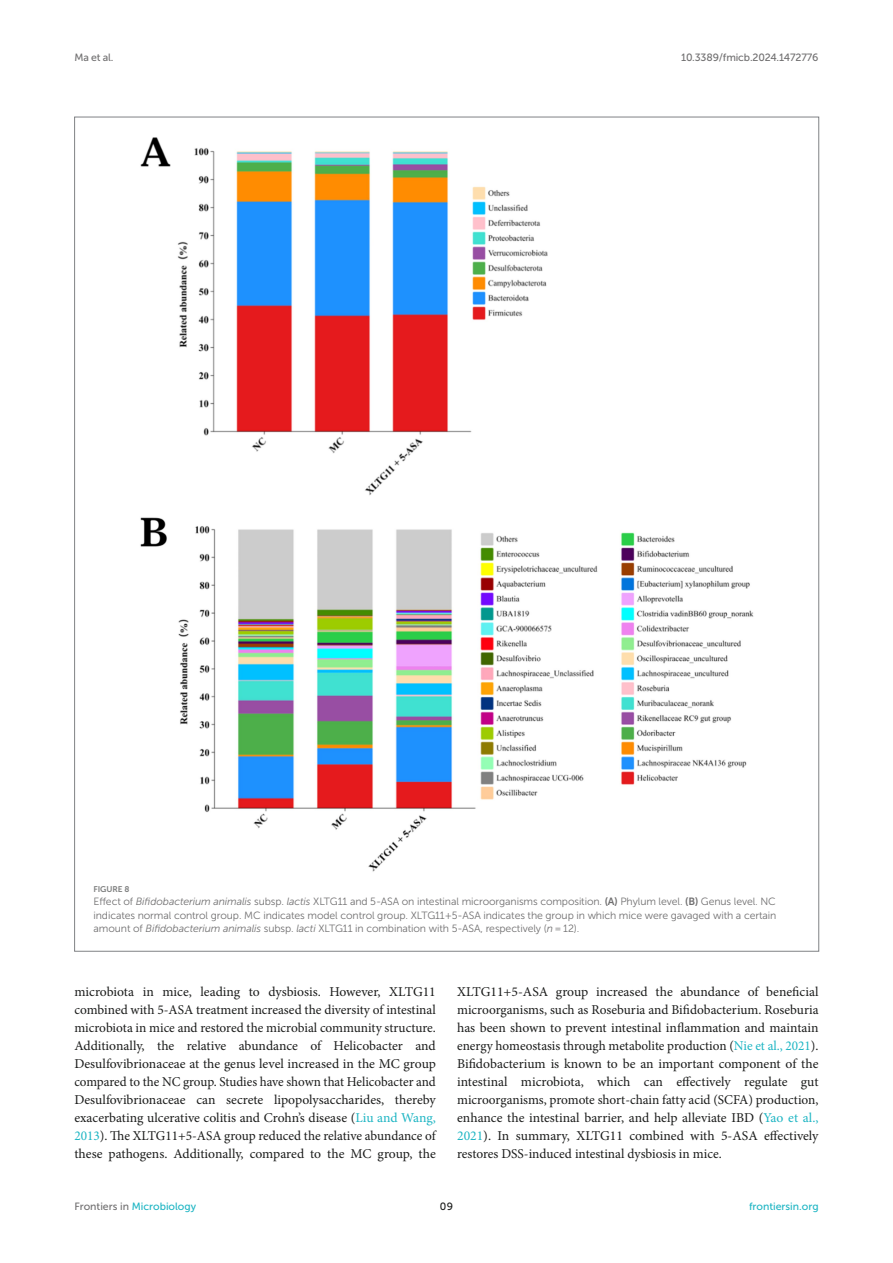
<style>
.page{position:relative;width:893px;height:1263px;background:#fff}
.page>*{position:absolute;margin:0;border:0;box-sizing:border-box;transform-origin:0 0}
.TEXT{font:13.5px/18px "Minion Pro";color:#1b1c1b;text-align:justify}
.FIG_LEG{font:10.5px/13.5px "Museo Sans 300";letter-spacing:-.01em;color:#706f70;text-align:justify}
.t1{font:10.5px "Museo Sans 500";color:#1db5c3}
.t2{font:10.5px "Museo Sans 500";letter-spacing:-.015em;color:#706f70}
.t3{font:10.5px "Museo Sans 500";color:#1b1c1b}
.FIG_HD{font:8.25px "Museo Sans 700";letter-spacing:-.01em;color:#7e7f7f}
.s1{font-style:italic}
.s2{font-family:"Museo Sans 700"}
.s3{color:#1db5c3}
.s4{color:#706f70}
</style>
<div class="page">
<img style="left:140px;top:137px;width:614px;height:735px">
<p class="t2" style="left:74px;top:51px;width:40px">Ma et al.</p>
<p class="t2" style="left:681px;top:51px;width:139px">10.3389/fmicb.2024.1472776</p>
<p class="FIG_HD" style="left:94px;top:884px;width:37px">FIGURE 8</p>
<p class="FIG_LEG" style="left:94px;top:895px;width:684px">Effect of <span class="s1">Bifidobacterium animalis</span> subsp. <span class="s1">lactis</span> XLTG11 and 5-ASA on intestinal microorganisms composition. <span class="s2">(A)</span> Phylum level. <span class="s2">(B)</span> Genus level. NC indicates normal control group. MC indicates model control group. XLTG11+5-ASA indicates the group in which mice were gavaged with a certain amount of <span class="s1">Bifidobacterium animalis</span> subsp. <span class="s1">lacti</span> XLTG11 in combination with 5-ASA, respectively (<span class="s1">n</span> = 12).</p>
<p class="TEXT" style="left:74px;top:983px;width:363px">microbiota in mice, leading to dysbiosis. However, XLTG11 combined with 5-ASA treatment increased the diversity of intestinal microbiota in mice and restored the microbial community structure.<br>Additionally, the relative abundance of Helicobacter and Desulfovibrionaceae at the genus level increased in the MC group compared to the NC group. Studies have shown that Helicobacter and Desulfovibrionaceae can secrete lipopolysaccharides, thereby exacerbating ulcerative colitis and Crohn’s disease (<span class="s3">Liu and Wang, 2013</span>). The XLTG11+5-ASA group reduced the relative abundance of these pathogens. Additionally, compared to the MC group, the</p>
<p class="TEXT" style="left:457px;top:983px;width:363px">XLTG11+5-ASA group increased the abundance of beneficial microorganisms, such as Roseburia and Bifidobacterium. Roseburia has been shown to prevent intestinal inflammation and maintain energy homeostasis through metabolite production (<span class="s3">Nie et al., 2021</span>).<br>Bifidobacterium is known to be an important component of the intestinal microbiota, which can effectively regulate gut microorganisms, promote short-chain fatty acid (SCFA) production, enhance the intestinal barrier, and help alleviate IBD (<span class="s3">Yao et al., 2021</span>). In summary, XLTG11 combined with 5-ASA effectively restores DSS-induced intestinal dysbiosis in mice.</p>
<p class="t1" style="left:74px;top:1200px;width:123px"><span class="s4">Frontiers in</span> Microbiology</p>
<p class="t3" style="left:440px;top:1200px;width:15px">09</p>
<p class="t1" style="left:749px;top:1200px;width:71px">frontiersin.org</p>
</div>
